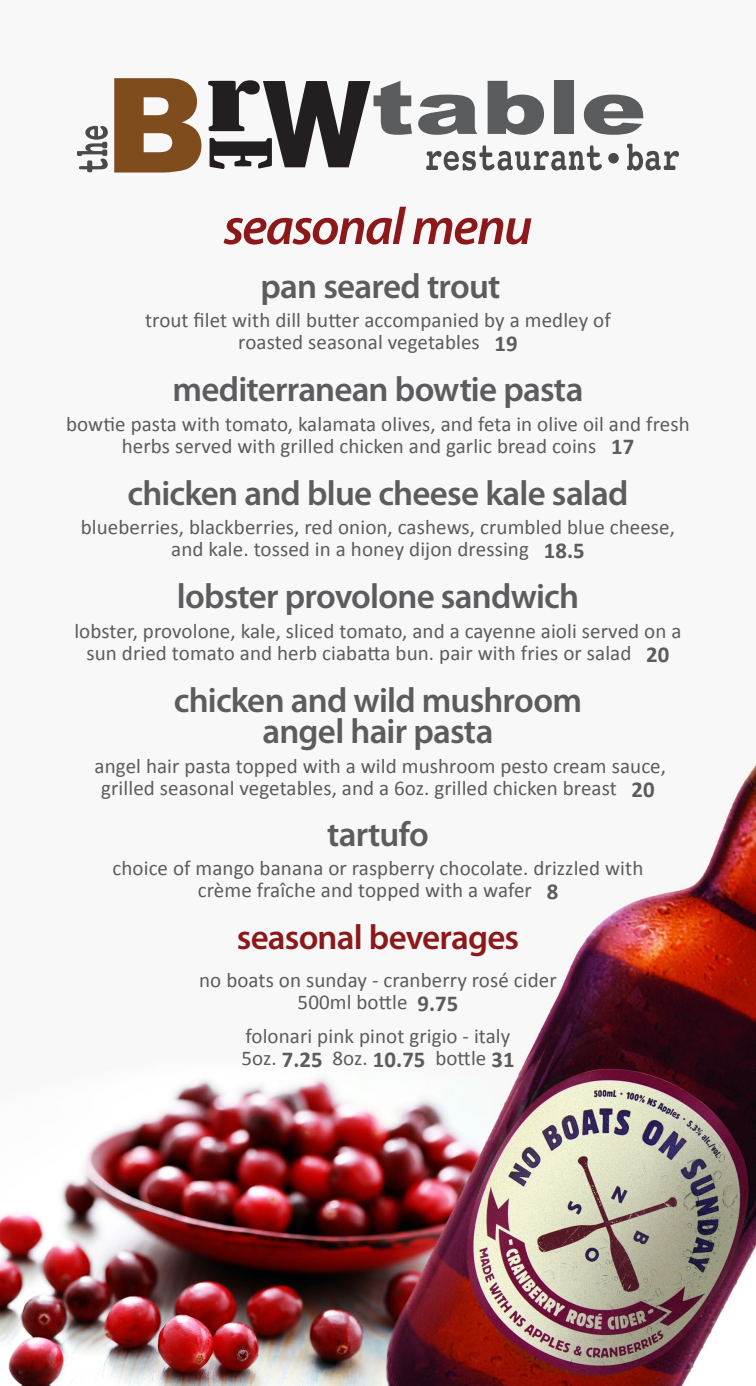
<style>
.page{position:relative;width:756px;height:1386px;background:#fff}
.page>*{position:absolute;margin:0;border:0;box-sizing:border-box;transform-origin:0 0}
.t1{font:italic 600 52.5px "Myriad Pro";letter-spacing:-.035em;color:#8c181a}
.t2{font:600 35px/31.5px "Myriad Pro";letter-spacing:-.025em;color:#5c5c5e;text-align:center}
.t3{font:600 35px "Myriad Pro";letter-spacing:-.025em;color:#8c181a}
.t4{font:21px/21.9px "Calibri";letter-spacing:.005em;color:#5c5c5e;text-align:center}
.s1{font-weight:700;font-size:22.75px}
</style>
<div class="page">
<img style="left:0;top:80px;width:756px;height:1306px">
<svg style="left:114px;top:78px;width:87px;height:95px"></svg>
<svg style="left:77px;top:126px;width:31px;height:46px"></svg>
<svg style="left:208px;top:80px;width:204px;height:89px"></svg>
<svg style="left:418px;top:95px;width:59px;height:40px"></svg>
<svg style="left:488px;top:81px;width:56px;height:54px"></svg>
<div style="left:554px;top:81px;width:20px;height:53px;background:#5b5c5e"></div>
<svg style="left:584px;top:95px;width:59px;height:40px"></svg>
<svg style="left:426px;top:145px;width:176px;height:26px"></svg>
<div style="left:608px;top:153px;width:11px;height:11px;background:#4a4a4c;border-radius:50%"></div>
<svg style="left:627px;top:144px;width:52px;height:27px"></svg>
<h1 class="t1" style="left:223px;top:193px;width:311px">seasonal menu</h1>
<h2 class="t2" style="left:260px;top:269px;width:241px">pan seared trout</h2>
<p class="t4" style="left:145px;top:309px;width:467px">trout filet with dill butter accompanied by a medley of roasted seasonal vegetables <span class="s1">19</span></p>
<h2 class="t2" style="left:173px;top:373px;width:412px">mediterranean bowtie pasta</h2>
<p class="t4" style="left:66px;top:413px;width:625px">bowtie pasta with tomato, kalamata olives, and feta in olive oil and fresh herbs served with grilled chicken and garlic bread coins <span class="s1">17</span></p>
<h2 class="t2" style="left:128px;top:476px;width:502px">chicken and blue cheese kale salad</h2>
<p class="t4" style="left:81px;top:517px;width:596px">blueberries, blackberries, red onion, cashews, crumbled blue cheese, and kale. tossed in a honey dijon dressing <span class="s1">18.5</span></p>
<h2 class="t2" style="left:177px;top:580px;width:404px">lobster provolone sandwich</h2>
<p class="t4" style="left:74px;top:620px;width:609px">lobster, provolone, kale, sliced tomato, and a cayenne aioli served on a sun dried tomato and herb ciabatta bun. pair with fries or salad <span class="s1">20</span></p>
<h2 class="t2" style="left:174px;top:684px;width:410px">chicken and wild mushroom angel hair pasta</h2>
<p class="t4" style="left:95px;top:755px;width:573px">angel hair pasta topped with a wild mushroom pesto cream sauce, grilled seasonal vegetables, and a 6oz. grilled chicken breast <span class="s1">20</span></p>
<h2 class="t2" style="left:327px;top:817px;width:103px">tartufo</h2>
<p class="t4" style="left:112px;top:858px;width:532px">choice of mango banana or raspberry chocolate. drizzled with crème fraîche and topped with a wafer <span class="s1">8</span></p>
<h2 class="t3" style="left:237px;top:915px;width:284px">seasonal beverages</h2>
<p class="t4" style="left:199px;top:969px;width:359px">no boats on sunday - cranberry rosé cider<br>500ml bottle <span class="s1">9.75</span></p>
<p class="t4" style="left:241px;top:1025px;width:275px;text-align:left">folonari pink pinot grigio - italy<br>5oz. <span class="s1">7.25</span> 8oz. <span class="s1">10.75</span> bottle <span class="s1">31</span></p>
</div>
